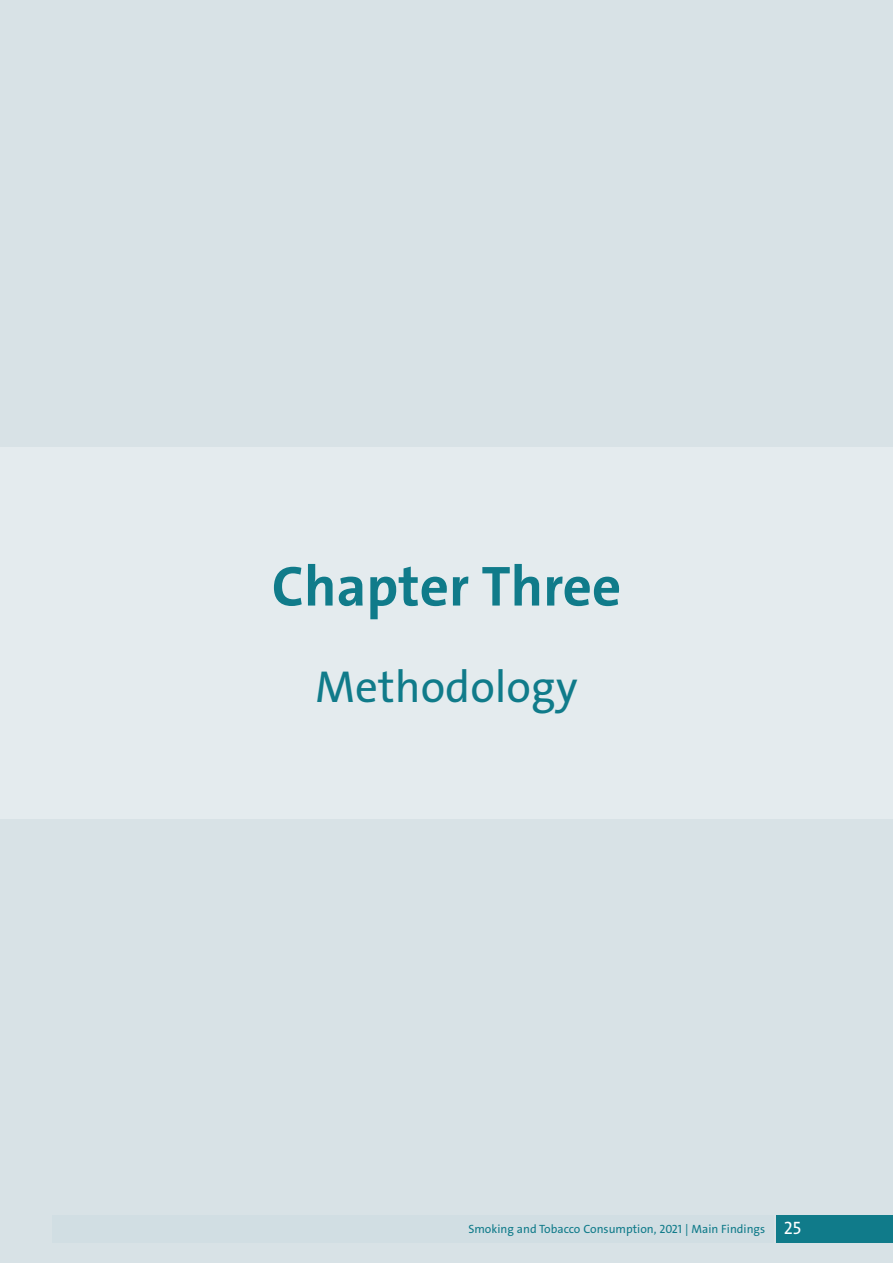
<style>
.page{position:relative;width:893px;height:1263px;background:#fff}
.page>*{position:absolute;margin:0;border:0;box-sizing:border-box;transform-origin:0 0}
.t1{font:700 57px "The Sans";color:#107b8a}
.t2{font:45px "The Sans";color:#107b8a}
.t3{font:12px "The Sans";color:#107b8a}
.s1{font-size:18px;color:#fff}
</style>
<div class="page">
<div style="left:1px;top:0;width:892px;height:1263px;background:#d8e2e6"></div>
<div style="left:1px;top:447px;width:892px;height:371px;background:#e4ebee"></div>
<div style="left:776px;top:1215px;width:117px;height:27px;background:#107b8a"></div>
<div style="left:52px;top:1215px;width:722px;height:27px;background:#cbdae0"></div>
<h1 class="t1" style="left:272px;top:550px;width:351px">Chapter Three</h1>
<h2 class="t2" style="left:315px;top:659px;width:264px">Methodology</h2>
<p class="t3" style="left:468px;top:1222px;width:334px">Smoking and Tobacco Consumption, 2021 | Main Findings <span class="s1">25</span></p>
</div>
